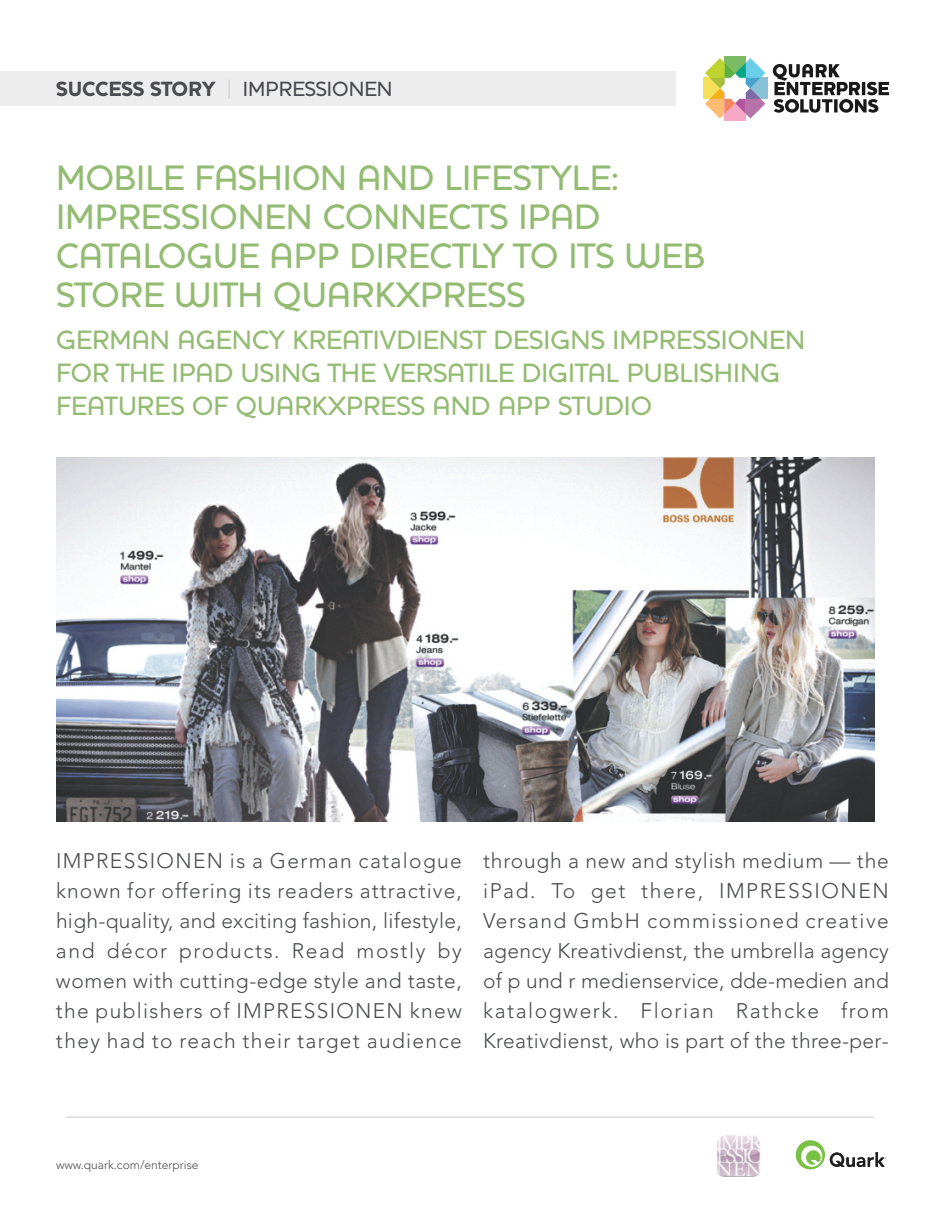
<style>
.page{position:relative;width:945px;height:1215px;background:#fff}
.page>*{position:absolute;margin:0;border:0;box-sizing:border-box;transform-origin:0 0}
.t1{font:500 36px/39px "Houschka";color:#93bc72}
.t2{font:500 27px/33px "Houschka";color:#93bc72}
.t3{font:300 21px/30px "Avenir";letter-spacing:.06em;color:#4a4b4e;text-align:justify}
.t4{font:900 21px "Houschka";color:#4a4b4e}
.t5{font:300 12px "Avenir";color:#4a4b4e}
.s1{font-weight:100}
.s2{font-weight:500}
</style>
<div class="page">
<hr style="left:66px;top:1116px;width:808px;height:2px;background:#dbdbdc">
<svg style="left:796px;top:1140px;width:91px;height:29px"></svg>
<img style="left:717px;top:1135px;width:43px;height:41px">
<div style="left:703px;top:78px;width:32px;height:21px;background:#f6e05a"></div>
<div style="left:735px;top:78px;width:32px;height:21px;background:#88c0d5"></div>
<div style="left:725px;top:56px;width:21px;height:32px;background:#7bbb63"></div>
<div style="left:725px;top:88px;width:21px;height:32px;background:#f5a7c8"></div>
<svg style="left:705px;top:58px;width:60px;height:61px"></svg>
<svg style="left:773px;top:64px;width:116px;height:49px"></svg>
<div style="left:0;top:71px;width:675px;height:34px;background:#ededed"></div>
<img style="left:56px;top:457px;width:818px;height:364px">
<p class="t4" style="left:56px;top:82px;width:338px">SUCCESS STORY <span class="s1">|</span> <span class="s2">IMPRESSIONEN</span></p>
<h1 class="t1" style="left:56px;top:158px;width:650px">MOBILE FASHION AND LIFESTYLE:<br>IMPRESSIONEN CONNECTS IPAD<br>CATALOGUE APP DIRECTLY TO ITS WEB<br>STORE WITH QUARKXPRESS</h1>
<p class="t2" style="left:56px;top:323px;width:751px">GERMAN AGENCY KREATIVDIENST DESIGNS IMPRESSIONEN<br>FOR THE IPAD USING THE VERSATILE DIGITAL PUBLISHING<br>FEATURES OF QUARKXPRESS AND APP STUDIO</p>
<p class="t3" style="left:56px;top:846px;width:407px">IMPRESSIONEN is a German catalogue known for offering its readers attractive, high-quality, and exciting fashion, lifestyle, and décor products. Read mostly by women with cutting-edge style and taste, the publishers of IMPRESSIONEN knew they had to reach their target audience</p>
<p class="t3" style="left:483px;top:846px;width:407px">through a new and stylish medium — the iPad. To get there, IMPRESSIONEN Versand GmbH commissioned creative agency Kreativdienst, the umbrella agency of p und r medienservice, dde-medien and katalogwerk. Florian Rathcke from Kreativdienst, who is part of the three-per-</p>
<p class="t5" style="left:56px;top:1157px;width:144px">www.quark.com/enterprise</p>
</div>
